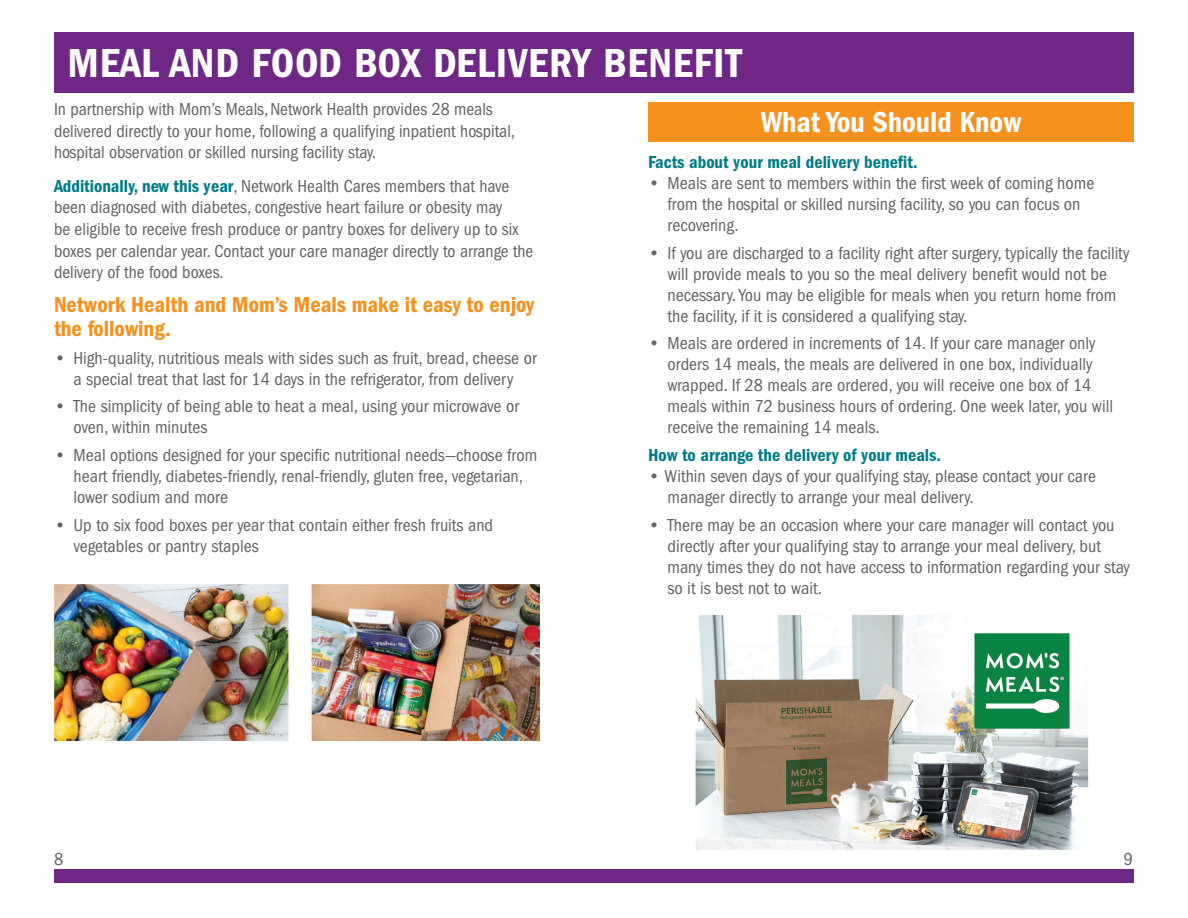
<style>
.page{position:relative;width:1188px;height:918px;background:#fff}
.page>*{position:absolute;margin:0;border:0;box-sizing:border-box;transform-origin:0 0}
.t1{font:42px "Franklin Gothic LT Pro Cn Dm";letter-spacing:.02em;color:#fff}
.t2{font:30px "Franklin Gothic LT Pro Cn Dm";color:#fff}
.t3{font:22.5px/24px "Franklin Gothic LT Pro Cn Dm";color:#f6911e}
.t4{font:condensed 18px/21px "Franklin Gothic LT Pro";color:#636366}
.t5{font:18px "Franklin Gothic LT Pro Cn Dm";color:#007c89}
.s1{font-family:"Franklin Gothic LT Pro Cn Dm";font-stretch:normal;color:#007c89}
.s2{font-family:"Franklin Gothic URW Dem";font-stretch:normal}
</style>
<div class="page">
<div style="left:54px;top:869px;width:1080px;height:14px;background:#6f2786"></div>
<div style="left:54px;top:32px;width:1080px;height:61px;background:#6f2786"></div>
<img style="left:55px;top:584px;width:484px;height:156px">
<div style="left:648px;top:102px;width:486px;height:40px;background:#f6911e"></div>
<img style="left:695px;top:614px;width:394px;height:236px">
<h2 class="t1" style="left:68px;top:39px;width:676px">MEAL AND FOOD BOX DELIVERY BENEFIT</h2>
<p class="t4" style="left:54px;top:98px;width:463px;line-height:21.6px">In partnership with Mom’s Meals,Network Health provides 28 meals delivered directly to your home, following a qualifying inpatient hospital, hospital observation or skilled nursing facility stay.</p>
<p class="t4" style="left:54px;top:175px;width:481px;line-height:21.6px"><span class="s1">Additionally, new this year</span>, Network Health Cares members that have been diagnosed with diabetes, congestive heart failure or obesity may<br>be eligible to receive fresh produce or pantry boxes for delivery up to six boxes per calendar year. Contact your care manager directly to arrange the delivery of the food boxes.</p>
<p class="t3" style="left:54px;top:293px;width:482px">Network Health and Mom’s Meals make it easy to enjoy the following.</p>
<p class="t4" style="left:54px;top:347px;width:484px;text-align:center"><span class="s2">•</span> High-quality, nutritious meals with sides such as fruit, bread, cheese or a special treat that last for 14 days in the refrigerator, from delivery</p>
<p class="t4" style="left:73px;top:396px;width:447px;text-indent:-19px"><span class="s2">•</span> The simplicity of being able to heat a meal, using your microwave or oven, within minutes</p>
<p class="t4" style="left:73px;top:445px;width:465px;text-indent:-19px"><span class="s2">•</span> Meal options designed for your specifc nutritional needs—choose from heart friendly, diabetes-friendly, renal-friendly, gluten free, vegetarian, lower sodium and more</p>
<p class="t4" style="left:73px;top:515px;width:421px;text-indent:-19px"><span class="s2">•</span> Up to six food boxes per year that contain either fresh fruits and vegetables or pantry staples</p>
<h3 class="t2" style="left:761px;top:105px;width:262px">What You Should Know</h3>
<p class="t5" style="left:648px;top:152px;width:271px">Facts about your meal delivery beneft.</p>
<p class="t4" style="left:667px;top:173px;width:428px;text-indent:-19px"><span class="s2">•</span> Meals are sent to members within the frst week of coming home from the hospital or skilled nursing facility, so you can focus on recovering.</p>
<p class="t4" style="left:667px;top:242px;width:464px;text-indent:-19px"><span class="s2">•</span> If you are discharged to a facility right after surgery, typically the facility will provide meals to you so the meal delivery beneft would not be necessary. You may be eligible for meals when you return home from the facility, if it is considered a qualifying stay.</p>
<p class="t4" style="left:667px;top:333px;width:447px;text-indent:-19px"><span class="s2">•</span> Meals are ordered in increments of 14. If your care manager only orders 14 meals, the meals are delivered in one box, individually wrapped. If 28 meals are ordered, you will receive one box of 14 meals within 72 business hours of ordering. One week later, you will receive the remaining 14 meals.</p>
<p class="t5" style="left:648px;top:445px;width:295px">How to arrange the delivery of your meals.</p>
<p class="t4" style="left:667px;top:466px;width:430px;text-indent:-19px"><span class="s2">•</span> Within seven days of your qualifying stay, please contact your care manager directly to arrange your meal delivery.</p>
<p class="t4" style="left:667px;top:515px;width:464px;text-indent:-19px"><span class="s2">•</span> There may be an occasion where your care manager will contact you directly after your qualifying stay to arrange your meal delivery, but many times they do not have access to information regarding your stay so it is best not to wait.</p>
<p class="t4" style="left:54px;top:849px;width:11px">8</p>
<p class="t4" style="left:1124px;top:849px;width:11px">9</p>
</div>
